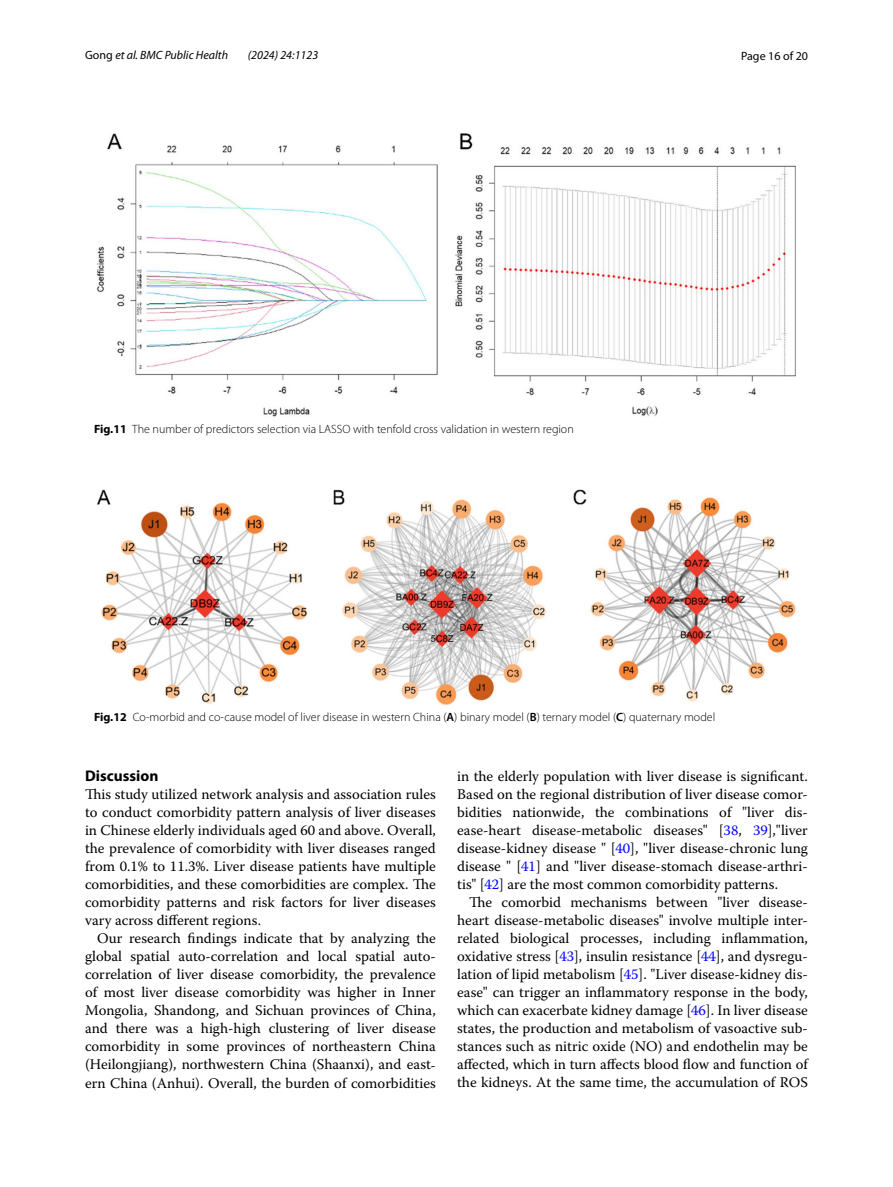
<style>
.page{position:relative;width:893px;height:1187px;background:#fff}
.page>*{position:absolute;margin:0;border:0;box-sizing:border-box;transform-origin:0 0}
.t1{font:700 15.45px "Myriad Pro";color:#000}
.t2{font:14.7px/18px "Warnock Pro";color:#000;text-align:justify}
.t3{font:300 12px "Myriad Pro";color:#000}
.t4{font:italic 12px "Myriad Pro";color:#000}
.t5{font:12px "Myriad Pro";color:#000}
.s1{font-style:normal}
.s2{font-weight:700}
.s3{font-weight:600}
.s4{color:#00f}
</style>
<div class="page">
<img style="left:96px;top:133px;width:700px;height:284px">
<img style="left:97px;top:489px;width:699px;height:216px">
<p class="t4" style="left:85px;top:48px;width:145px"><span class="s1">Gong</span> et al. BMC Public Health</p>
<p class="t4" style="left:248px;top:48px;width:72px">(2024) 24:1123</p>
<p class="t5" style="left:741px;top:48px;width:68px">Page 16 of 20</p>
<p class="t3" style="left:94px;top:422px;width:481px"><span class="s2">Fig.11</span> The number of predictors selection via LASSO with tenfold cross validation in western region</p>
<p class="t3" style="left:94px;top:710px;width:623px"><span class="s2">Fig.12</span> Co-morbid and co-cause model of liver disease in western China (<span class="s3">A</span>) binary model (<span class="s3">B</span>) ternary model (<span class="s3">C</span>) quaternary model</p>
<p class="t1" style="left:85px;top:766px;width:75px">Discussion</p>
<p class="t2" style="left:85px;top:785px;width:352px">This study utilized network analysis and association rules to conduct comorbidity pattern analysis of liver diseases in Chinese elderly individuals aged 60 and above. Overall, the prevalence of comorbidity with liver diseases ranged from 0.1% to 11.3%. Liver disease patients have multiple comorbidities, and these comorbidities are complex. The comorbidity patterns and risk factors for liver diseases vary across different regions.</p>
<p class="t2" style="left:85px;top:929px;width:352px;text-indent:12px">Our research findings indicate that by analyzing the global spatial auto-correlation and local spatial auto&shy;correlation of liver disease comorbidity, the prevalence of most liver disease comorbidity was higher in Inner Mongolia, Shandong, and Sichuan provinces of China, and there was a high-high clustering of liver disease comorbidity in some provinces of northeastern China (Heilongjiang), northwestern China (Shaanxi), and east&shy;ern China (Anhui). Overall, the burden of comorbidities</p>
<p class="t2" style="left:457px;top:766px;width:352px">in the elderly population with liver disease is significant.<br>Based on the regional distribution of liver disease comor&shy;bidities nationwide, the combinations of "liver dis&shy;ease-heart disease-metabolic diseases" [<span class="s4">38</span>, <span class="s4">39</span>],"liver disease-kidney disease " [<span class="s4">40</span>], "liver disease-chronic lung disease " [<span class="s4">41</span>] and "liver disease-stomach disease-arthri&shy;tis" [<span class="s4">42</span>] are the most common comorbidity patterns.</p>
<p class="t2" style="left:457px;top:892px;width:352px;text-indent:12px">The comorbid mechanisms between "liver disease&shy;heart disease-metabolic diseases" involve multiple inter&shy;related biological processes, including inflammation, oxidative stress [<span class="s4">43</span>], insulin resistance [<span class="s4">44</span>], and dysregu&shy;lation of lipid metabolism [<span class="s4">45</span>]. "Liver disease-kidney dis&shy;ease" can trigger an inflammatory response in the body, which can exacerbate kidney damage [<span class="s4">46</span>]. In liver disease states, the production and metabolism of vasoactive sub&shy;stances such as nitric oxide (NO) and endothelin may be affected, which in turn affects blood flow and function of the kidneys. At the same time, the accumulation of ROS</p>
</div>
